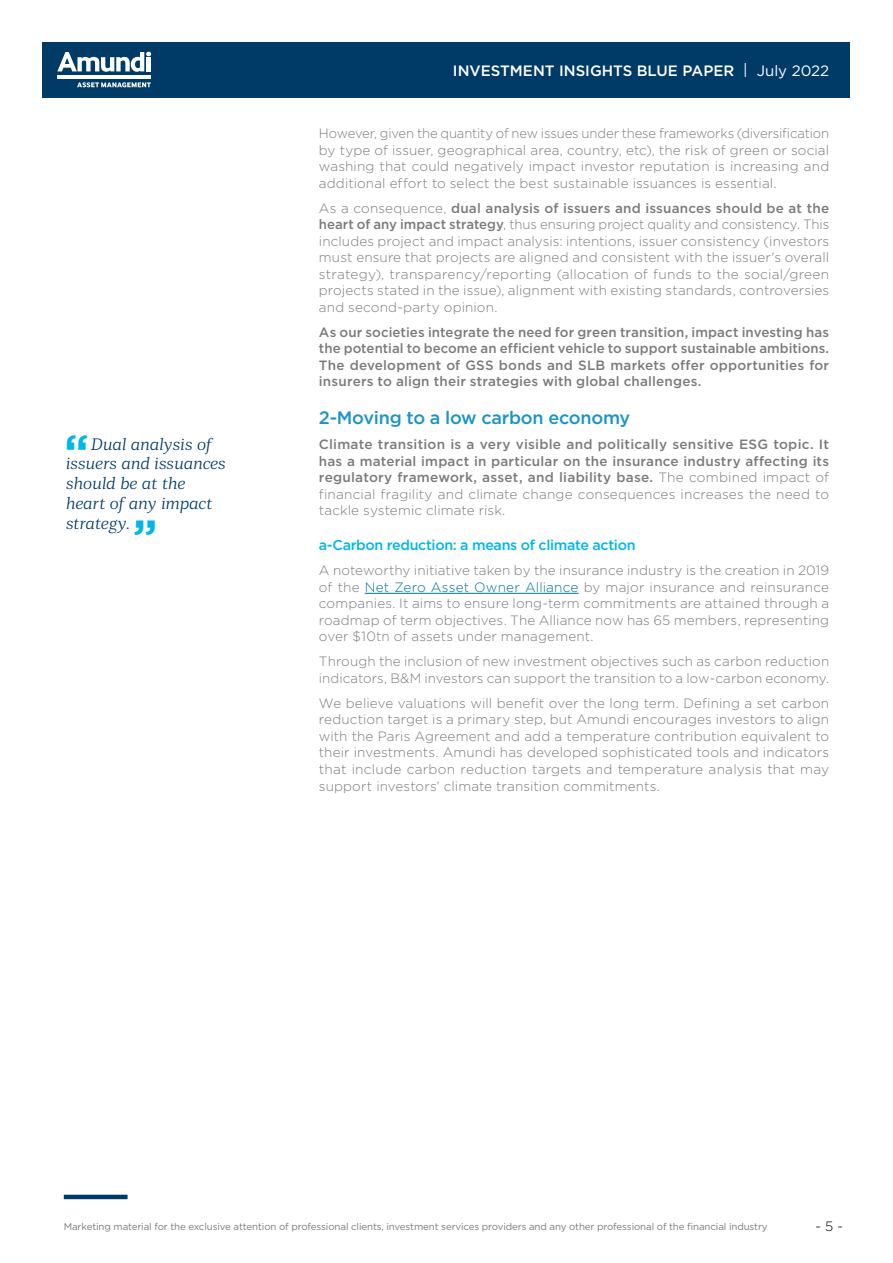
<style>
.page{position:relative;width:893px;height:1263px;background:#fff}
.page>*{position:absolute;margin:0;border:0;box-sizing:border-box;transform-origin:0 0}
.t1{font:700 45px "Gotham";color:#00b6ed}
.t2{font:500 18px "Gotham";letter-spacing:-.01em;color:#1c94c4}
.t3{font:italic 300 16.5px/19.8px "Mediator Serif";letter-spacing:-.01em;color:#003b68}
.t4{font:500 15px "Gotham";color:#fff}
.t5{font:500 14.25px "Gotham";letter-spacing:-.02em;color:#00b6ed}
.t6{font:300 13.5px/16.5px "Gotham";letter-spacing:.01em;color:#7c7b7b;text-align:justify}
.t7{font:500 13.5px/16.5px "Gotham";letter-spacing:.015em;color:#7c7b7b;text-align:justify}
.t8{font:300 13.5px "Gotham";color:#000}
.t9{font:9.75px "Gotham";letter-spacing:-.01em;color:#7c7b7b}
.s1{font-weight:400}
.s2{font-weight:500}
.s3{font-weight:300}
.s4{color:#0072a3}
</style>
<div class="page">
<div style="left:43px;top:43px;width:807px;height:55px;background:#003b68"></div>
<svg style="left:57px;top:52px;width:94px;height:20px"></svg>
<hr style="left:147px;top:57px;width:4px;height:14px;background:#fff">
<hr style="left:58px;top:75px;width:93px;height:4px;background:#fff">
<svg style="left:77px;top:82px;width:74px;height:6px"></svg>
<hr style="left:64px;top:1195px;width:64px;height:4px;background:#003b68">
<hr style="left:365px;top:593px;width:214px;height:1px;background:#0072a3">
<h1 class="t1" style="left:65px;top:421px;width:26px">“</h1>
<p class="t3" style="left:65px;top:434px;width:161px;text-indent:26px">Dual analysis of issuers and issuances should be at the heart of any impact strategy.</p>
<h1 class="t1" style="left:133px;top:506px;width:26px">”</h1>
<p class="t4" style="left:453px;top:61px;width:378px">INVESTMENT INSIGHTS BLUE PAPER <span class="s1">| July 2022</span></p>
<p class="t6" style="left:319px;top:125px;width:512px">However, given the quantity of new issues under these frameworks (diversification by type of issuer, geographical area, country, etc), the risk of green or social washing that could negatively impact investor reputation is increasing and additional effort to select the best sustainable issuances is essential.</p>
<p class="t6" style="left:319px;top:199px;width:512px">As a consequence, <span class="s2">dual analysis of issuers and issuances should be at the heart of any impact strategy</span>, thus ensuring project quality and consistency. This includes project and impact analysis: intentions, issuer consistency (investors must ensure that projects are aligned and consistent with the issuer's overall strategy), transparency/reporting (allocation of funds to the social/green projects stated in the issue), alignment with existing standards, controversies and second-party opinion.</p>
<p class="t7" style="left:319px;top:324px;width:512px">As our societies integrate the need for green transition, impact investing has the potential to become an efficient vehicle to support sustainable ambitions.<br>The development of GSS bonds and SLB markets offer opportunities for insurers to align their strategies with global challenges.</p>
<h2 class="t2" style="left:319px;top:406px;width:313px">2-Moving to a low carbon economy</h2>
<p class="t7" style="left:319px;top:436px;width:512px">Climate transition is a very visible and politically sensitive ESG topic. It has a material impact in particular on the insurance industry affecting its regulatory framework, asset, and liability base. <span class="s3">The combined impact of financial fragility and climate change consequences increases the need to tackle systemic climate risk.</span></p>
<p class="t5" style="left:319px;top:536px;width:318px">a-Carbon reduction: a means of climate action</p>
<p class="t6" style="left:319px;top:562px;width:512px">A noteworthy initiative taken by the insurance industry is the creation in 2019 of the <span class="s4">Net Zero Asset Owner Alliance</span> by major insurance and reinsurance companies. It aims to ensure long-term commitments are attained through a roadmap of term objectives. The Alliance now has 65 members, representing over $10tn of assets under management.</p>
<p class="t6" style="left:319px;top:653px;width:512px">Through the inclusion of new investment objectives such as carbon reduction indicators, B&amp;M investors can support the transition to a low-carbon economy.</p>
<p class="t6" style="left:319px;top:695px;width:512px">We believe valuations will benefit over the long term. Defining a set carbon reduction target is a primary step, but Amundi encourages investors to align with the Paris Agreement and add a temperature contribution equivalent to their investments. Amundi has developed sophisticated tools and indicators that include carbon reduction targets and temperature analysis that may support investors’ climate transition commitments.</p>
<p class="t9" style="left:64px;top:1220px;width:705px">Marketing material for the exclusive attention of professional clients, investment services providers and any other professional of the financial industry</p>
<p class="t8" style="left:815px;top:1218px;width:29px">- 5 -</p>
</div>
